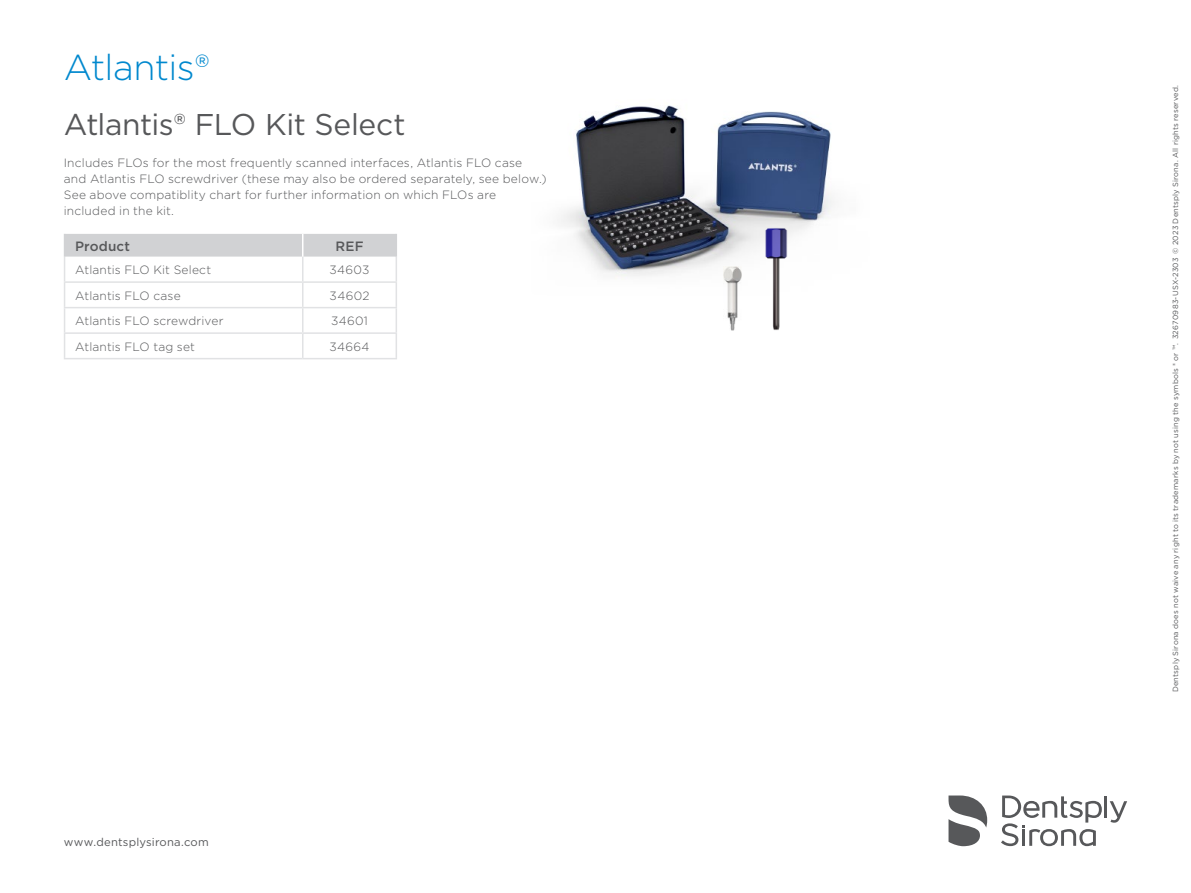
<style>
.page{position:relative;width:1191px;height:893px;background:#fff}
.page>*{position:absolute;margin:0;border:0;box-sizing:border-box;transform-origin:0 0}
.t1{font:300 36px "Gotham";letter-spacing:-.02em;color:#0088ce}
.Heading_1{font:30px "Gotham";letter-spacing:-.015em;color:#57585a}
.Manufacturer_2{font:500 13.5px "Gotham";letter-spacing:.01em;color:#57585a}
.Body{font:300 12px/15.8px "Gotham";letter-spacing:.015em;color:#57585a}
.t2{font:11.25px "Gotham";letter-spacing:.02em;color:#57585a}
.t3{font:7.5px "Gotham";letter-spacing:.025em;color:#57585a}
</style>
<div class="page">
<img style="left:561px;top:105px;width:273px;height:174px">
<img style="left:723px;top:267px;width:18px;height:63px">
<img style="left:765px;top:227px;width:23px;height:103px">
<hr style="left:303px;top:281px;width:94px;height:2px;background:#e1e2e4">
<hr style="left:303px;top:307px;width:94px;height:1px;background:#e1e2e4">
<hr style="left:303px;top:332px;width:94px;height:2px;background:#e1e2e4">
<hr style="left:64px;top:358px;width:239px;height:1px;background:#e1e2e4">
<hr style="left:303px;top:358px;width:94px;height:1px;background:#e1e2e4">
<svg style="left:64px;top:234px;width:331px;height:124px"></svg>
<hr style="left:395px;top:257px;width:2px;height:24px;background:#e1e2e4">
<hr style="left:395px;top:283px;width:2px;height:24px;background:#e1e2e4">
<hr style="left:395px;top:308px;width:2px;height:24px;background:#e1e2e4">
<hr style="left:395px;top:334px;width:2px;height:24px;background:#e1e2e4">
<hr style="left:395px;top:234px;width:2px;height:23px;background:#d1d2d4">
<hr style="left:1104px;top:796px;width:3px;height:22px;background:#57585a">
<svg style="left:1109px;top:801px;width:18px;height:22px"></svg>
<svg style="left:1001px;top:795px;width:100px;height:51px"></svg>
<svg style="left:948px;top:795px;width:39px;height:51px"></svg>
<p class="t1" style="left:64px;top:44px;width:147px">Atlantis®</p>
<p class="Heading_1" style="left:64px;top:105px;width:343px">Atlantis® FLO Kit Select</p>
<p class="Body" style="left:64px;top:155px;width:484px">Includes FLOs for the most frequently scanned interfaces, Atlantis FLO case and Atlantis FLO screwdriver (these may also be ordered separately, see below.)<br>See above compatiblity chart for further information on which FLOs are included in the kit.</p>
<p class="Manufacturer_2" style="left:75px;top:237px;width:56px">Product</p>
<p class="Manufacturer_2" style="left:335px;top:237px;width:30px">REF</p>
<p class="Body" style="left:75px;top:262px;width:137px">Atlantis FLO Kit Select</p>
<p class="Body" style="left:329px;top:262px;width:41px">34603</p>
<p class="Body" style="left:75px;top:287px;width:107px">Atlantis FLO case</p>
<p class="Body" style="left:330px;top:287px;width:41px">34602</p>
<p class="Body" style="left:75px;top:313px;width:150px">Atlantis FLO screwdriver</p>
<p class="Body" style="left:331px;top:313px;width:38px">34601</p>
<p class="Body" style="left:75px;top:338px;width:121px">Atlantis FLO tag set</p>
<p class="Body" style="left:329px;top:338px;width:42px">34664</p>
<p class="t2" style="left:64px;top:835px;width:146px">www.dentsplysirona.com</p>
<p class="t3" style="left:1170px;top:692px;width:609px;rotate:-90deg">Dentsply Sirona does not waive any right to its trademarks by not using the symbols ® or ™. 32670983-USX-2303 © 2023 Dentsply Sirona. All rights reserved.</p>
</div>
